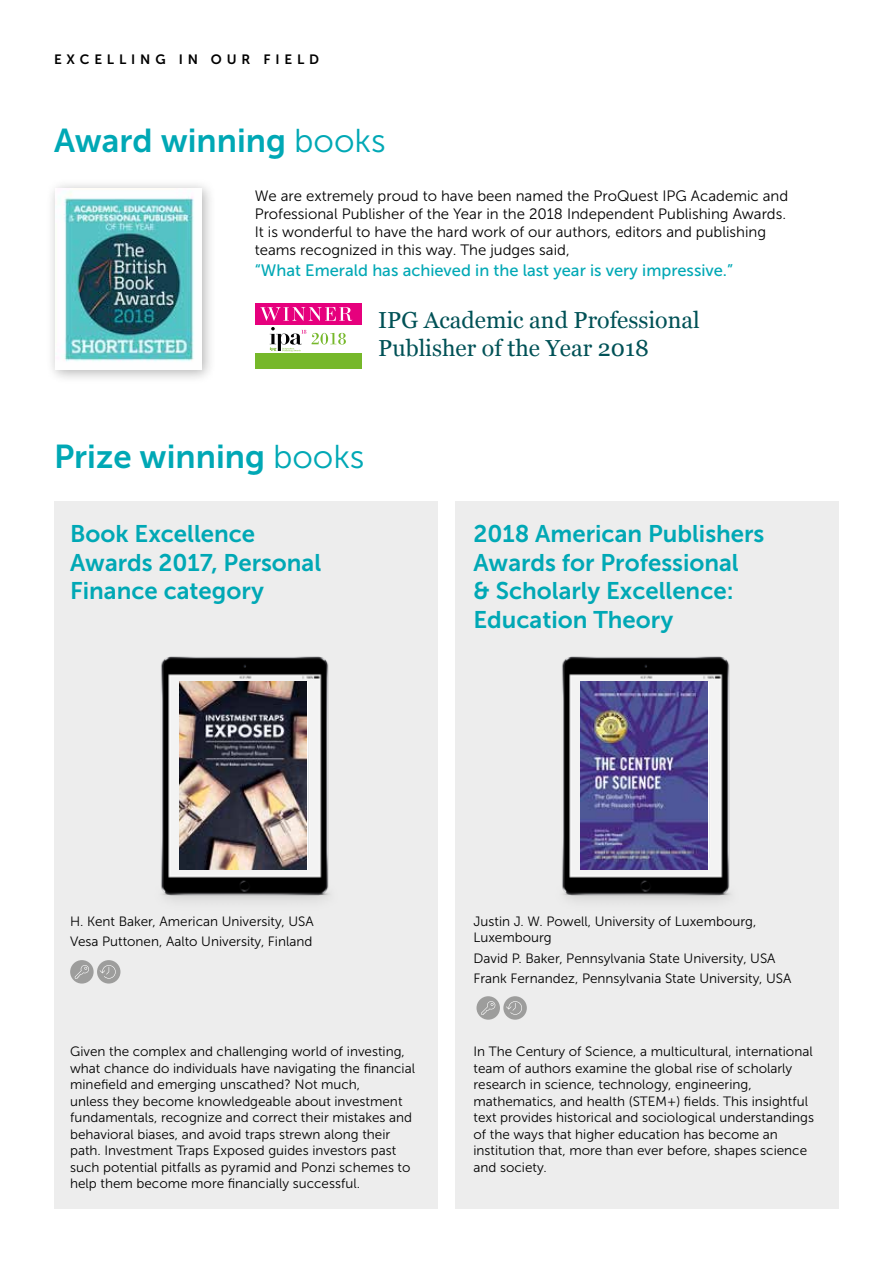
<style>
.page{position:relative;width:893px;height:1263px;background:#fff}
.page>*{position:absolute;margin:0;border:0;box-sizing:border-box;transform-origin:0 0}
.t1{font:33px "Museo Sans 700";color:#00a8b5}
.t2{font:24px/28.8px "Museo Sans 700";color:#00a8b5}
.t3{font:23.1px/27.8px "Georgia";color:#005156}
.t4{font:16.5px "Museo Sans 500";color:#00a8b5}
.t5{font:15px/18px "Museo Sans 300";color:#000}
.t6{font:13.5px/16.5px "Museo Sans 300";color:#000}
.t7{font:13.5px "Museo Sans 700";letter-spacing:.36em;color:#000}
.s1{font-family:"Museo Sans 300"}
</style>
<div class="page">
<div style="left:54px;top:502px;width:383px;height:707px;background:#ededed"></div>
<div style="left:455px;top:502px;width:384px;height:707px;background:#ededed"></div>
<div style="left:97px;top:960px;width:23px;height:23px;background:#9d9d9c;border-radius:50%"></div>
<svg style="left:100px;top:965px;width:16px;height:14px"></svg>
<div style="left:70px;top:960px;width:24px;height:23px;background:#9d9d9c;border-radius:50%"></div>
<svg style="left:75px;top:965px;width:14px;height:14px"></svg>
<div style="left:503px;top:996px;width:24px;height:24px;background:#9d9d9c;border-radius:50%"></div>
<svg style="left:506px;top:1001px;width:16px;height:14px"></svg>
<div style="left:476px;top:996px;width:24px;height:24px;background:#9d9d9c;border-radius:50%"></div>
<svg style="left:481px;top:1001px;width:14px;height:14px"></svg>
<div style="left:255px;top:353px;width:106px;height:16px;background:#76b82a"></div>
<div style="left:255px;top:303px;width:106px;height:21px;background:#e6007d"></div>
<svg style="left:260px;top:307px;width:92px;height:14px"></svg>
<svg style="left:312px;top:333px;width:34px;height:12px"></svg>
<svg style="left:270px;top:327px;width:36px;height:24px"></svg>
<img style="left:161px;top:656px;width:169px;height:245px">
<img style="left:179px;top:682px;width:128px;height:187px">
<img style="left:562px;top:656px;width:169px;height:245px">
<img style="left:581px;top:682px;width:127px;height:187px">
<div style="left:46px;top:178px;width:170px;height:206px;background:#000;opacity:.3"></div>
<img style="left:55px;top:188px;width:146px;height:181px">
<p class="t7" style="left:54px;top:52px;width:267px">EXCELLING IN OUR FIELD</p>
<h1 class="t1" style="left:54px;top:123px;width:333px">Award winning <span class="s1">books</span></h1>
<p class="t5" style="left:255px;top:187px;width:535px">We are extremely proud to have been named the ProQuest IPG Academic and Professional Publisher of the Year in the 2018 Independent Publishing Awards.<br>It is wonderful to have the hard work of our authors, editors and publishing teams recognized in this way. The judges said,</p>
<p class="t4" style="left:255px;top:262px;width:480px">“What Emerald has achieved in the last year is very impressive.”</p>
<h3 class="t3" style="left:378px;top:305px;width:323px">IPG Academic and Professional<br>Publisher of the Year 2018</h3>
<h1 class="t1" style="left:54px;top:439px;width:312px">Prize winning <span class="s1">books</span></h1>
<h2 class="t2" style="left:70px;top:519px;width:253px">Book Excellence<br>Awards 2017, Personal<br>Finance category</h2>
<h2 class="t2" style="left:473px;top:519px;width:292px">2018 American Publishers<br>Awards for Professional<br>&amp; Scholarly Excellence:<br>Education Theory</h2>
<p class="t6" style="left:70px;top:911px;width:245px;line-height:20.4px">H. Kent Baker, American University, USA<br>Vesa Puttonen, Aalto University, Finland</p>
<p class="t6" style="left:473px;top:913px;width:284px">Justin J. W. Powell, University of Luxembourg,<br>Luxembourg</p>
<p class="t6" style="left:473px;top:948px;width:319px;line-height:20.4px">David P. Baker, Pennsylvania State University, USA<br>Frank Fernandez, Pennsylvania State University, USA</p>
<p class="t6" style="left:70px;top:1043px;width:346px">Given the complex and challenging world of investing, what chance do individuals have navigating the financial minefield and emerging unscathed? Not much,<br>unless they become knowledgeable about investment fundamentals, recognize and correct their mistakes and behavioral biases, and avoid traps strewn along their path. Investment Traps Exposed guides investors past such potential pitfalls as pyramid and Ponzi schemes to help them become more financially successful.</p>
<p class="t6" style="left:473px;top:1043px;width:342px">In The Century of Science, a multicultural, international team of authors examine the global rise of scholarly research in science, technology, engineering, mathematics, and health (STEM+) fields. This insightful text provides historical and sociological understandings of the ways that higher education has become an institution that, more than ever before, shapes science and society.</p>
</div>
